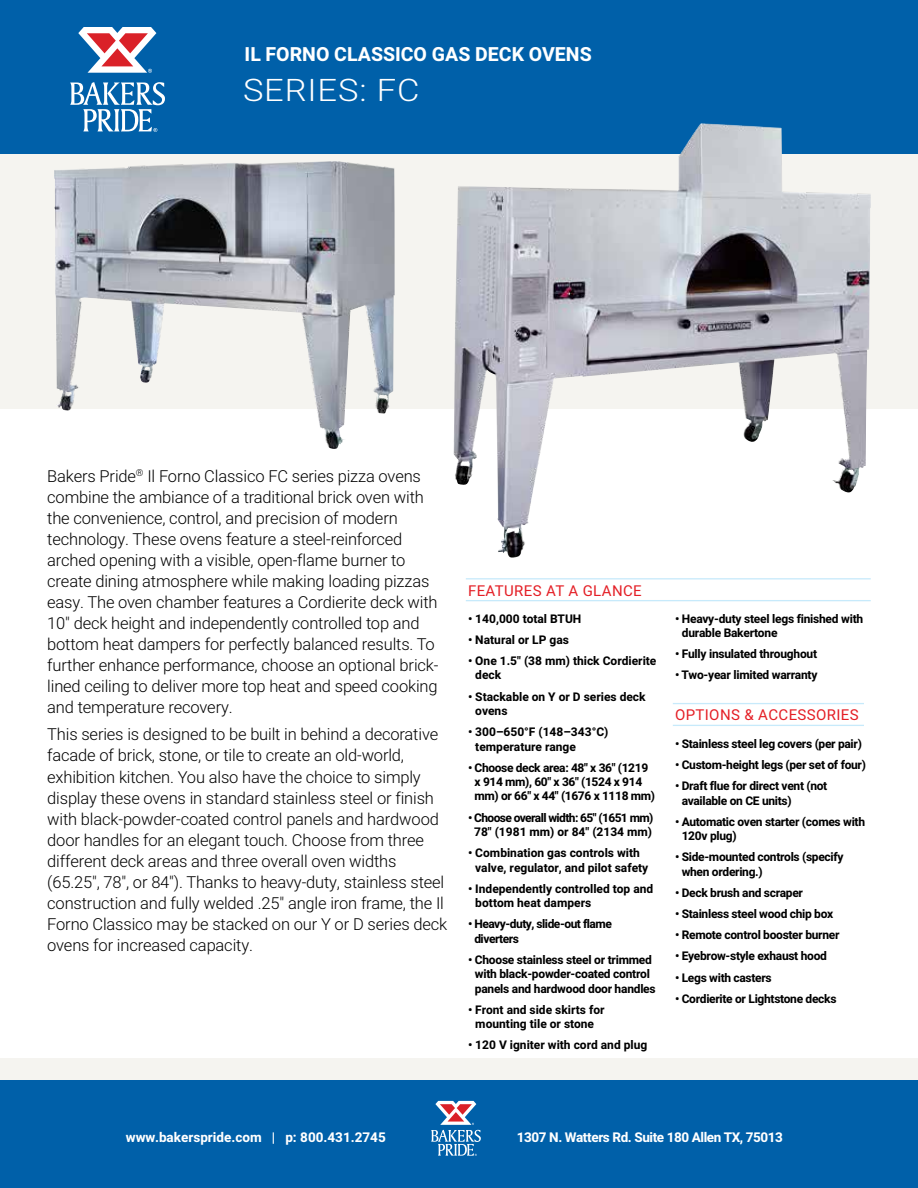
<style>
.page{position:relative;width:918px;height:1188px;background:#fff}
.page>*{position:absolute;margin:0;border:0;box-sizing:border-box;transform-origin:0 0}
.t1{font:300 31.05px "Heebo";letter-spacing:.025em;color:#fff;scale:1.11 1}
.t2{font:700 19.5px "Heebo";color:#fff}
.t3{font:300 16.5px/21px "Heebo";letter-spacing:-.01em;color:#000}
.t4{font:15px "Heebo";letter-spacing:.025em;color:#e41f26}
.t5{font:700 13.5px "Heebo";letter-spacing:-.03em;color:#fff}
.t6{font:700 13.5px "Heebo";color:#fff}
.t7{font:700 12px/14.4px "Heebo";letter-spacing:-.02em;color:#000}
.t8{font:700 12px/14.4px "Heebo";color:#000}
.t9{font:700 12px/14.4px "Heebo";letter-spacing:-.05em;color:#000;text-align:center}
.t10{font:700 12px/14.4px "Heebo";letter-spacing:-.04em;color:#000}
</style>
<div class="page">
<div style="left:0;top:149px;width:918px;height:259px;background:#f5f4f0"></div>
<div style="left:0;top:0;width:918px;height:153px;background:#0060a9"></div>
<svg style="left:78px;top:27px;width:78px;height:46px"></svg>
<svg style="left:70px;top:82px;width:95px;height:49px"></svg>
<div style="left:0;top:1058px;width:918px;height:76px;background:#f5f4f0"></div>
<div style="left:0;top:1080px;width:918px;height:108px;background:#0060a9"></div>
<svg style="left:431px;top:1101px;width:50px;height:55px"></svg>
<hr style="left:466px;top:578px;width:405px;height:1px;background:#c7eafb">
<hr style="left:466px;top:600px;width:405px;height:1px;background:#c7eafb">
<hr style="left:673px;top:703px;width:191px;height:1px;background:#c7eafb">
<hr style="left:673px;top:725px;width:191px;height:1px;background:#c7eafb">
<img style="left:54px;top:161px;width:341px;height:288px">
<img style="left:454px;top:123px;width:395px;height:435px">
<p class="t2" style="left:245px;top:40px;width:349px">IL FORNO CLASSICO GAS DECK OVENS</p>
<h1 class="t1" style="left:243px;top:69px;width:160px">SERIES: FC</h1>
<p class="t3" style="left:47px;top:465px;width:393px">Bakers Pride<sup>®</sup> Il Forno Classico FC series pizza ovens combine the ambiance of a traditional brick oven with the convenience, control, and precision of modern technology. These ovens feature a steel-reinforced arched opening with a visible, open-flame burner to create dining atmosphere while making loading pizzas easy. The oven chamber features a Cordierite deck with 10" deck height and independently controlled top and bottom heat dampers for perfectly balanced results. To further enhance performance, choose an optional brick&shy;lined ceiling to deliver more top heat and speed cooking and temperature recovery.</p>
<p class="t3" style="left:47px;top:724px;width:401px">This series is designed to be built in behind a decorative facade of brick, stone, or tile to create an old-world, exhibition kitchen. You also have the choice to simply display these ovens in standard stainless steel or finish with black-powder-coated control panels and hardwood door handles for an elegant touch. Choose from three different deck areas and three overall oven widths (65.25", 78", or 84"). Thanks to heavy-duty, stainless steel construction and fully welded .25" angle iron frame, the Il Forno Classico may be stacked on our Y or D series deck ovens for increased capacity.</p>
<p class="t4" style="left:468px;top:580px;width:175px">FEATURES AT A GLANCE</p>
<p class="t8" style="left:468px;top:612px;width:115px">• 140,000 total BTUH</p>
<p class="t8" style="left:468px;top:633px;width:102px">• Natural or LP gas</p>
<p class="t8" style="left:475px;top:654px;width:183px;text-indent:-7px">• One 1.5" (38 mm) thick Cordierite deck</p>
<p class="t8" style="left:475px;top:689px;width:172px;text-indent:-7px">• Stackable on Y or D series deck ovens</p>
<p class="t8" style="left:475px;top:725px;width:134px;text-indent:-7px">• 300–650°F (148–343°C) temperature range</p>
<p class="t7" style="left:468px;top:761px;width:189px;text-align:center">• Choose deck area: 48" x 36" (1219 x 914 mm), 60" x 36" (1524 x 914 mm) or 66" x 44" (1676 x 1118 mm)</p>
<p class="t9" style="left:468px;top:811px;width:187px">• Choose overall width: 65" (1651 mm)<br>78" (1981 mm) or 84" (2134 mm)</p>
<p class="t8" style="left:475px;top:846px;width:174px;text-indent:-7px">• Combination gas controls with valve, regulator, and pilot safety</p>
<p class="t8" style="left:475px;top:882px;width:179px;text-indent:-7px">• Independently controlled top and bottom heat dampers</p>
<p class="t10" style="left:474px;top:917px;width:139px;text-indent:-6px">• Heavy-duty, slide-out flame diverters</p>
<p class="t7" style="left:468px;top:953px;width:189px;text-align:center">• Choose stainless steel or trimmed with black-powder-coated control panels and hardwood door handles</p>
<p class="t8" style="left:468px;top:1003px;width:138px;text-align:center">• Front and side skirts for mounting tile or stone</p>
<p class="t8" style="left:468px;top:1038px;width:181px">• 120 V igniter with cord and plug</p>
<p class="t7" style="left:682px;top:612px;width:183px;text-indent:-7px">• Heavy-duty steel legs finished with durable Bakertone</p>
<p class="t7" style="left:675px;top:647px;width:144px">• Fully insulated throughout</p>
<p class="t7" style="left:675px;top:668px;width:144px">• Two-year limited warranty</p>
<p class="t4" style="left:675px;top:705px;width:185px">OPTIONS &amp; ACCESSORIES</p>
<p class="t7" style="left:675px;top:737px;width:188px">• Stainless steel leg covers (per pair)</p>
<p class="t7" style="left:675px;top:758px;width:192px">• Custom-height legs (per set of four)</p>
<p class="t7" style="left:682px;top:779px;width:147px;text-indent:-7px">• Draft flue for direct vent (not available on CE units)</p>
<p class="t7" style="left:682px;top:815px;width:185px;text-indent:-7px">• Automatic oven starter (comes with<br>120v plug)</p>
<p class="t7" style="left:682px;top:850px;width:163px;text-indent:-7px">• Side-mounted controls (specify when ordering.)</p>
<p class="t7" style="left:675px;top:886px;width:130px">• Deck brush and scraper</p>
<p class="t7" style="left:675px;top:907px;width:160px">• Stainless steel wood chip box</p>
<p class="t7" style="left:675px;top:928px;width:166px">• Remote control booster burner</p>
<p class="t7" style="left:675px;top:949px;width:153px">• Eyebrow-style exhaust hood</p>
<p class="t7" style="left:675px;top:970px;width:98px">• Legs with casters</p>
<p class="t7" style="left:675px;top:992px;width:163px">• Cordierite or Lightstone decks</p>
<p class="t6" style="left:126px;top:1127px;width:261px">www.bakerspride.com | p: 800.431.2745</p>
<p class="t5" style="left:517px;top:1127px;width:268px">1307 N. Watters Rd. Suite 180 Allen TX, 75013</p>
</div>
